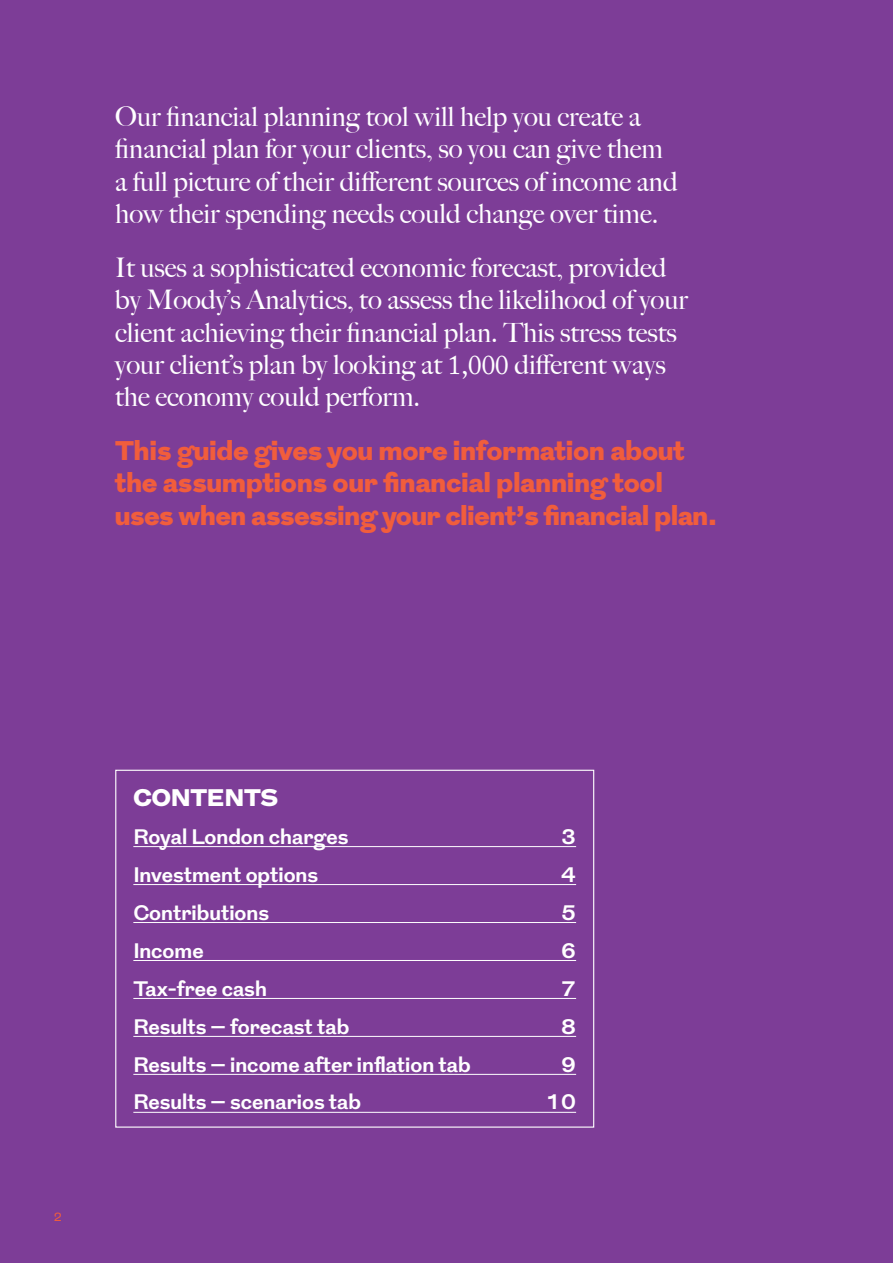
<style>
.page{position:relative;width:893px;height:1263px;background:#7d3d97}
.page>*{position:absolute;margin:0;border:0;box-sizing:border-box;transform-origin:0 0}
.t1{font:500 27px/32.4px "Big Caslon";color:#fff}
.t2{font:900 27px/32.4px "Grot";letter-spacing:.01em;color:#f15d3c}
.t3{font:900 24px "Grot";color:#fff}
.t4{font:700 21px "Grot";color:#fff}
.t5{font:12px "Grot";color:#f15d3c}
.s1{font-family:"Adobe Caslon Pro";font-weight:400}
</style>
<div class="page">
<hr style="left:133px;top:846px;width:443px;height:1px;background:#fff">
<hr style="left:133px;top:884px;width:443px;height:1px;background:#fff">
<hr style="left:133px;top:922px;width:443px;height:1px;background:#fff">
<hr style="left:133px;top:960px;width:443px;height:1px;background:#fff">
<hr style="left:133px;top:998px;width:443px;height:1px;background:#fff">
<hr style="left:133px;top:1036px;width:443px;height:1px;background:#fff">
<hr style="left:133px;top:1074px;width:443px;height:1px;background:#fff">
<hr style="left:133px;top:1112px;width:443px;height:1px;background:#fff">
<p class="t1" style="left:115px;top:101px;width:564px">Our financial planning tool will help you create a financial plan for your clients, so you can give them a full picture of their different sources of income and how their spending needs could change over time.</p>
<p class="t1" style="left:115px;top:251px;width:574px">It uses a sophisticated economic forecast, provided by Moody’s Analytics, to assess the likelihood of your client achieving their financial plan. This stress tests your client’s plan by looking at <span class="s1">1,000</span> different ways the economy could perform.</p>
<p class="t2" style="left:115px;top:436px;width:603px">This guide gives you more information about the assumptions our financial planning tool uses when assessing your client’s financial plan.</p>
<p class="t5" style="left:54px;top:1209px;width:10px">2</p>
<p class="t3" style="left:133px;top:780px;width:146px">CONTENTS</p>
<p class="t4" style="left:133px;top:822px;width:217px">Royal London charges</p>
<p class="t4" style="left:561px;top:822px;width:16px">3</p>
<p class="t4" style="left:133px;top:860px;width:186px">Investment options</p>
<p class="t4" style="left:561px;top:860px;width:17px">4</p>
<p class="t4" style="left:133px;top:898px;width:137px">Contributions</p>
<p class="t4" style="left:561px;top:898px;width:16px">5</p>
<p class="t4" style="left:133px;top:936px;width:72px">Income</p>
<p class="t4" style="left:561px;top:936px;width:16px">6</p>
<p class="t4" style="left:133px;top:974px;width:135px">Tax-free cash</p>
<p class="t4" style="left:561px;top:974px;width:16px">7</p>
<p class="t4" style="left:133px;top:1012px;width:218px">Results – forecast tab</p>
<p class="t4" style="left:561px;top:1012px;width:16px">8</p>
<p class="t4" style="left:133px;top:1050px;width:339px">Results – income after inflation tab</p>
<p class="t4" style="left:561px;top:1050px;width:16px">9</p>
<p class="t4" style="left:133px;top:1087px;width:229px">Results – scenarios tab</p>
<p class="t4" style="left:546px;top:1087px;width:31px">10</p>
</div>
